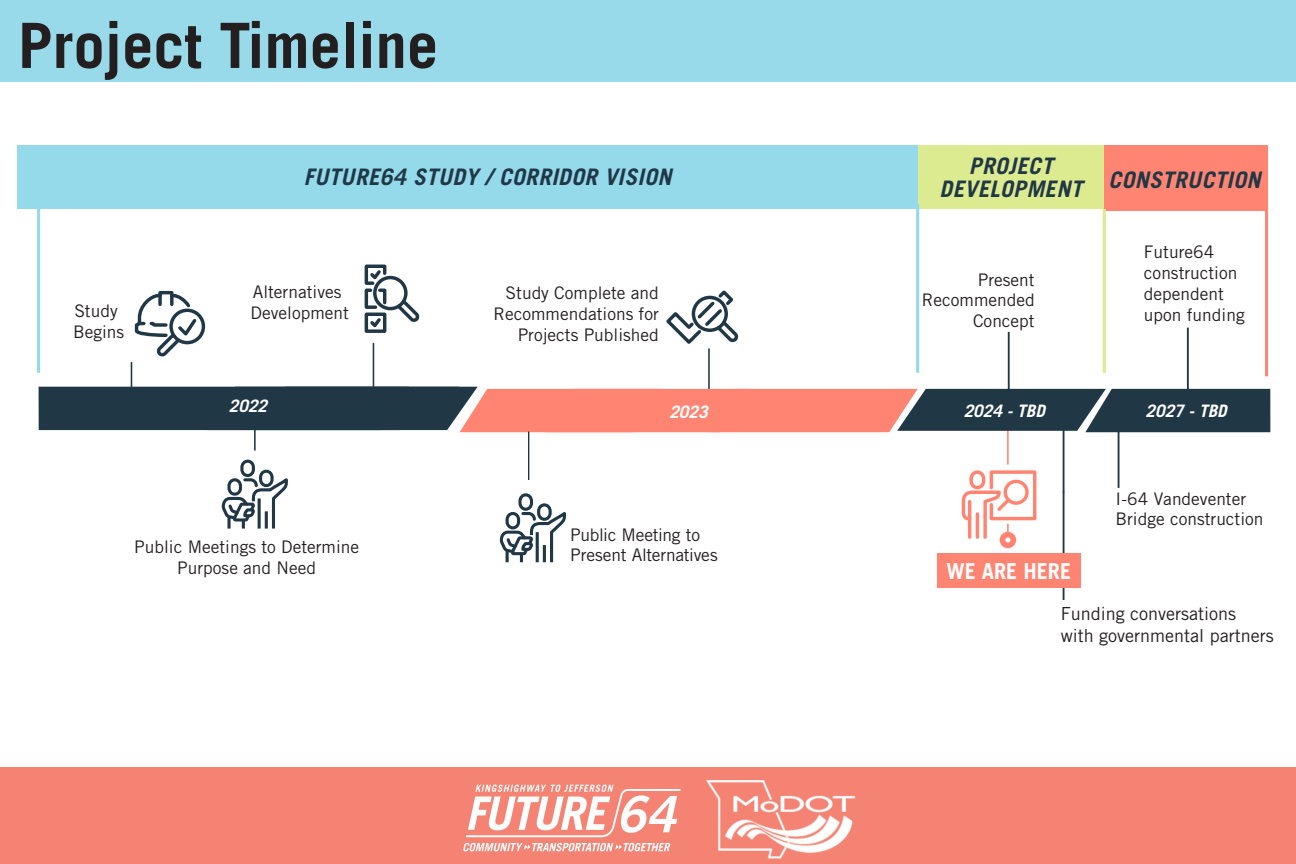
<style>
.page{position:relative;width:1296px;height:864px;background:#fff}
.page>*{position:absolute;margin:0;border:0;box-sizing:border-box;transform-origin:0 0}
.t1{font:700 62.5px "Trade Gothic LT Std";color:#231f20}
.t2{font:italic 700 22.8px/23.2px "Trade Gothic LT Std";letter-spacing:.02em;color:#203746;text-align:center}
.t3{font:700 22px "Trade Gothic LT Std";color:#fff}
.t4{font:18px/21.6px "Trade Gothic LT Std";color:#231f20}
.t5{font:17.35px/20.8px "Trade Gothic LT Std";color:#231f20}
.t6{font:italic 700 17.2px "Trade Gothic LT Std";color:#fff}
</style>
<div class="page">
<div style="left:0;top:0;width:1296px;height:82px;background:#98d9ea"></div>
<div style="left:0;top:767px;width:1296px;height:97px;background:#f48373"></div>
<img style="left:706px;top:780px;width:150px;height:79px">
<img style="left:463px;top:784px;width:218px;height:68px">
<hr style="left:1063px;top:491px;width:2px;height:65px;background:#203746">
<hr style="left:1063px;top:556px;width:2px;height:43px;background:#203746">
<div style="left:17px;top:145px;width:902px;height:64px;background:#94daeb"></div>
<div style="left:919px;top:145px;width:187px;height:64px;background:#dcea90"></div>
<hr style="left:708px;top:348px;width:2px;height:63px;background:#203746">
<hr style="left:1007px;top:418px;width:2px;height:47px;background:#ff8572">
<hr style="left:254px;top:404px;width:2px;height:47px;background:#203746">
<hr style="left:373px;top:343px;width:1px;height:46px;background:#203746">
<hr style="left:131px;top:362px;width:1px;height:36px;background:#203746">
<div style="left:158px;top:291px;width:16px;height:15px;border:3px solid #203746"></div>
<div style="left:169px;top:309px;width:36px;height:35px;border:3px solid #203746;border-radius:50%"></div>
<svg style="left:134px;top:292px;width:65px;height:65px"></svg>
<svg style="left:221px;top:459px;width:67px;height:70px"></svg>
<div style="left:365px;top:313px;width:21px;height:20px;border:3px solid #203746"></div>
<svg style="left:364px;top:264px;width:24px;height:67px"></svg>
<div style="left:373px;top:276px;width:35px;height:34px;border:3px solid #203746;border-radius:50%"></div>
<svg style="left:394px;top:296px;width:26px;height:26px"></svg>
<svg style="left:666px;top:290px;width:73px;height:54px"></svg>
<div style="left:1000px;top:532px;width:16px;height:16px;background:#ff8572;border-radius:50%"></div>
<svg style="left:961px;top:470px;width:76px;height:73px"></svg>
<div style="left:937px;top:553px;width:144px;height:35px;background:#ff8572"></div>
<div style="left:37px;top:204px;width:882px;height:170px;border:3px solid #94daeb"></div>
<hr style="left:528px;top:432px;width:1px;height:48px;background:#203746">
<svg style="left:39px;top:387px;width:1231px;height:45px;background:#795e60"></svg>
<svg style="left:499px;top:493px;width:67px;height:70px"></svg>
<svg style="left:918px;top:203px;width:350px;height:176px"></svg>
<div style="left:1105px;top:145px;width:163px;height:64px;background:#ff8572"></div>
<hr style="left:1187px;top:328px;width:2px;height:65px;background:#203746">
<hr style="left:1008px;top:332px;width:2px;height:65px;background:#203746">
<hr style="left:1118px;top:423px;width:1px;height:65px;background:#203746">
<hr style="left:1063px;top:427px;width:2px;height:65px;background:#203746">
<h1 class="t1" style="left:18px;top:7px;width:422px">Project Timeline</h1>
<p class="t5" style="left:73px;top:301px;width:53px">Study<br>Begins</p>
<h2 class="t2" style="left:304px;top:165px;width:369px">FUTURE64 STUDY / CORRIDOR VISION</h2>
<p class="t5" style="left:251px;top:281px;width:100px">Alternatives<br>Development</p>
<p class="t5" style="left:494px;top:282px;width:167px;text-align:right">Study Complete and<br>Recommendations for<br>Projects Published</p>
<h2 class="t2" style="left:940px;top:154px;width:144px">PROJECT<br>DEVELOPMENT</h2>
<p class="t5" style="left:922px;top:269px;width:114px;text-align:right">Present<br>Recommended<br>Concept</p>
<p class="t6" style="left:229px;top:395px;width:40px">2022</p>
<p class="t6" style="left:669px;top:402px;width:40px">2023</p>
<p class="t6" style="left:964px;top:400px;width:83px">2024 - TBD</p>
<h2 class="t2" style="left:1109px;top:169px;width:153px">CONSTRUCTION</h2>
<p class="t5" style="left:1144px;top:242px;width:102px">Future64 construction dependent upon funding</p>
<p class="t6" style="left:1146px;top:400px;width:83px">2027 - TBD</p>
<p class="t5" style="left:134px;top:537px;width:227px;text-align:center">Public Meetings to Determine<br>Purpose and Need</p>
<p class="t5" style="left:570px;top:524px;width:149px">Public Meeting to<br>Present Alternatives</p>
<p class="t3" style="left:946px;top:558px;width:126px">WE ARE HERE</p>
<p class="t5" style="left:1116px;top:488px;width:149px">I-64 Vandeventer<br>Bridge construction</p>
<p class="t4" style="left:1061px;top:602px;width:214px">Funding conversations with governmental partners</p>
</div>
